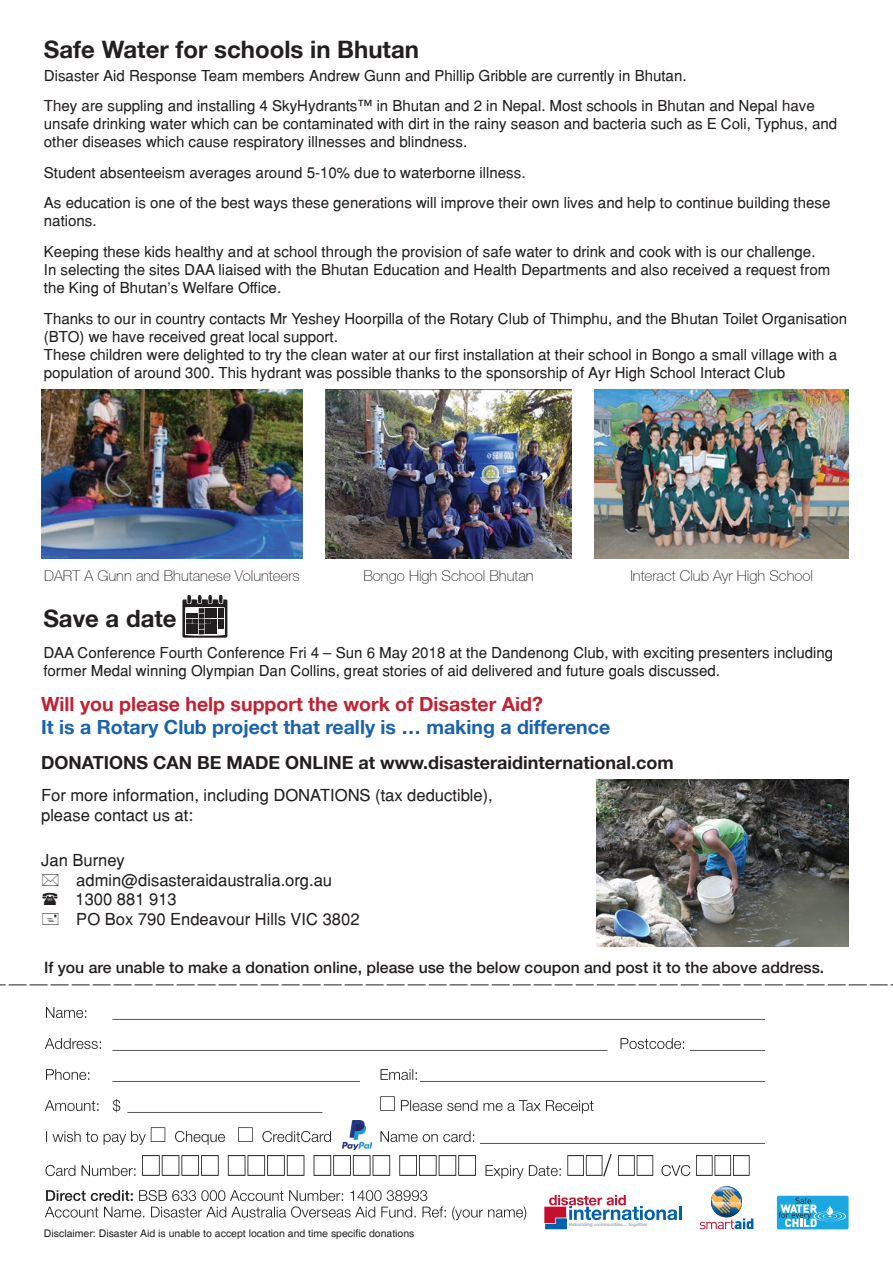
<style>
.page{position:relative;width:893px;height:1263px;background:#fff}
.page>*{position:absolute;margin:0;border:0;box-sizing:border-box;transform-origin:0 0}
.t1{font:700 24px "Helvetica 75";color:#231f20}
.t2{font:700 19.5px "Helvetica 75";color:#1962ac}
.t3{font:700 19.5px "Helvetica 75";color:#c42032}
.t4{font:700 18px "Helvetica 75";color:#231f20}
.t5{font:16.5px/19.8px "Helvetica";color:#231f20}
.t6{font:500 15.75px "Helvetica 65";color:#231f20}
.t7{font:15px/18px "Helvetica";color:#231f20}
.t8{font:100 15px "Helvetica 35";color:#231f20}
.t9{font:10.5px "Helvetica";color:#231f20}
.t10{font:700 4.65px "Helvetica Neue";color:#a8a9ad}
</style>
<div class="page">
<svg style="left:46px;top:1007px;width:40px;height:11px"></svg>
<svg style="left:112px;top:1019px;width:653px;height:1px"></svg>
<svg style="left:45px;top:1038px;width:56px;height:11px"></svg>
<svg style="left:112px;top:1050px;width:495px;height:1px"></svg>
<svg style="left:620px;top:1038px;width:64px;height:11px"></svg>
<svg style="left:690px;top:1050px;width:75px;height:1px"></svg>
<svg style="left:46px;top:1069px;width:43px;height:11px"></svg>
<svg style="left:112px;top:1081px;width:248px;height:1px"></svg>
<svg style="left:380px;top:1069px;width:385px;height:13px"></svg>
<svg style="left:45px;top:1100px;width:53px;height:11px"></svg>
<svg style="left:113px;top:1099px;width:7px;height:13px"></svg>
<svg style="left:127px;top:1112px;width:195px;height:1px"></svg>
<svg style="left:380px;top:1096px;width:15px;height:15px"></svg>
<svg style="left:401px;top:1100px;width:193px;height:14px"></svg>
<svg style="left:46px;top:1127px;width:119px;height:18px"></svg>
<svg style="left:175px;top:1131px;width:50px;height:14px"></svg>
<svg style="left:238px;top:1127px;width:15px;height:15px"></svg>
<svg style="left:262px;top:1131px;width:69px;height:11px"></svg>
<svg style="left:380px;top:1131px;width:94px;height:11px"></svg>
<svg style="left:480px;top:1143px;width:285px;height:1px"></svg>
<svg style="left:45px;top:1165px;width:30px;height:11px"></svg>
<svg style="left:82px;top:1165px;width:53px;height:11px"></svg>
<svg style="left:142px;top:1155px;width:334px;height:21px"></svg>
<svg style="left:485px;top:1165px;width:76px;height:14px"></svg>
<svg style="left:567px;top:1154px;width:45px;height:22px"></svg>
<svg style="left:618px;top:1155px;width:35px;height:21px"></svg>
<svg style="left:661px;top:1165px;width:29px;height:11px"></svg>
<svg style="left:696px;top:1155px;width:54px;height:21px"></svg>
<svg style="left:45px;top:1190px;width:481px;height:30px"></svg>
<svg style="left:699px;top:1186px;width:54px;height:43px"></svg>
<div style="left:777px;top:1196px;width:72px;height:33px;background:#1ba7df;border-radius:2px"></div>
<svg style="left:779px;top:1197px;width:67px;height:30px"></svg>
<svg style="left:544px;top:1194px;width:134px;height:36px"></svg>
<hr style="left:679px;top:1206px;width:3px;height:14px;background:#0161aa">
<img style="left:343px;top:1120px;width:29px;height:29px">
<img style="left:41px;top:389px;width:262px;height:169px">
<img style="left:325px;top:389px;width:247px;height:169px">
<img style="left:595px;top:389px;width:254px;height:169px">
<svg style="left:182px;top:595px;width:45px;height:43px"></svg>
<svg style="left:0;top:984px;width:893px;height:1px"></svg>
<img style="left:597px;top:779px;width:251px;height:168px">
<h1 class="t1" style="left:44px;top:35px;width:377px">Safe Water for schools in Bhutan</h1>
<p class="t7" style="left:44px;top:60px;width:772px;line-height:30.6px">Disaster Aid Response Team members Andrew Gunn and Phillip Gribble are currently in Bhutan.<br>They are suppling and installing 4 SkyHydrants™ in Bhutan and 2 in Nepal. Most schools in Bhutan and Nepal have</p>
<p class="t7" style="left:44px;top:115px;width:795px">unsafe drinking water which can be contaminated with dirt in the rainy season and bacteria such as E Coli, Typhus, and other diseases which cause respiratory illnesses and blindness.</p>
<p class="t7" style="left:44px;top:157px;width:788px;line-height:30.6px">Student absenteeism averages around 5-10% due to waterborne illness.<br>As education is one of the best ways these generations will improve their own lives and help to continue building these</p>
<p class="t7" style="left:44px;top:206px;width:773px;line-height:30.6px">nations.<br>Keeping these kids healthy and at school through the provision of safe water to drink and cook with is our challenge.</p>
<p class="t7" style="left:44px;top:261px;width:788px">In selecting the sites DAA liaised with the Bhutan Education and Health Departments and also received a request from the King of Bhutan's Welfare Office.</p>
<p class="t7" style="left:44px;top:309px;width:805px">Thanks to our in country contacts Mr Yeshey Hoorpilla of the Rotary Club of Thimphu, and the Bhutan Toilet Organisation (BTO) we have received great local support.<br>These children were delighted to try the clean water at our first installation at their school in Bongo a small village with a population of around 300. This hydrant was possible thanks to the sponsorship of Ayr High School Interact Club</p>
<p class="t8" style="left:44px;top:567px;width:257px">DART A Gunn and Bhutanese Volunteers</p>
<p class="t8" style="left:363px;top:567px;width:172px">Bongo High School Bhutan</p>
<p class="t8" style="left:630px;top:567px;width:184px">Interact Club Ayr High School</p>
<h1 class="t1" style="left:43px;top:604px;width:135px">Save a date</h1>
<p class="t7" style="left:43px;top:643px;width:791px">DAA Conference Fourth Conference Fri 4 – Sun 6 May 2018 at the Dandenong Club, with exciting presenters including former Medal winning Olympian Dan Collins, great stories of aid delivered and future goals discussed.</p>
<h2 class="t3" style="left:41px;top:692px;width:503px">Will you please help support the work of Disaster Aid?</h2>
<h2 class="t2" style="left:41px;top:715px;width:571px">It is a Rotary Club project that really is … making a difference</h2>
<p class="t4" style="left:41px;top:751px;width:634px">DONATIONS CAN BE MADE ONLINE at www.disasteraidinternational.com</p>
<p class="t5" style="left:41px;top:785px;width:453px">For more information, including DONATIONS (tax deductible), please contact us at:</p>
<p class="t5" style="left:76px;top:850px;width:286px;text-indent:-34px">Jan Burney admin@disasteraidaustralia.org.au<br>1300 881 913<br>PO Box 790 Endeavour Hills VIC 3802</p>
<p class="t6" style="left:44px;top:958px;width:782px">If you are unable to make a donation online, please use the below coupon and post it to the above address.</p>
<p class="t9" style="left:44px;top:1227px;width:372px">Disclaimer: Disaster Aid is unable to accept location and time specific donations</p>
<p class="t10" style="left:569px;top:1221px;width:80px">Rebuilding communities… together</p>
</div>
